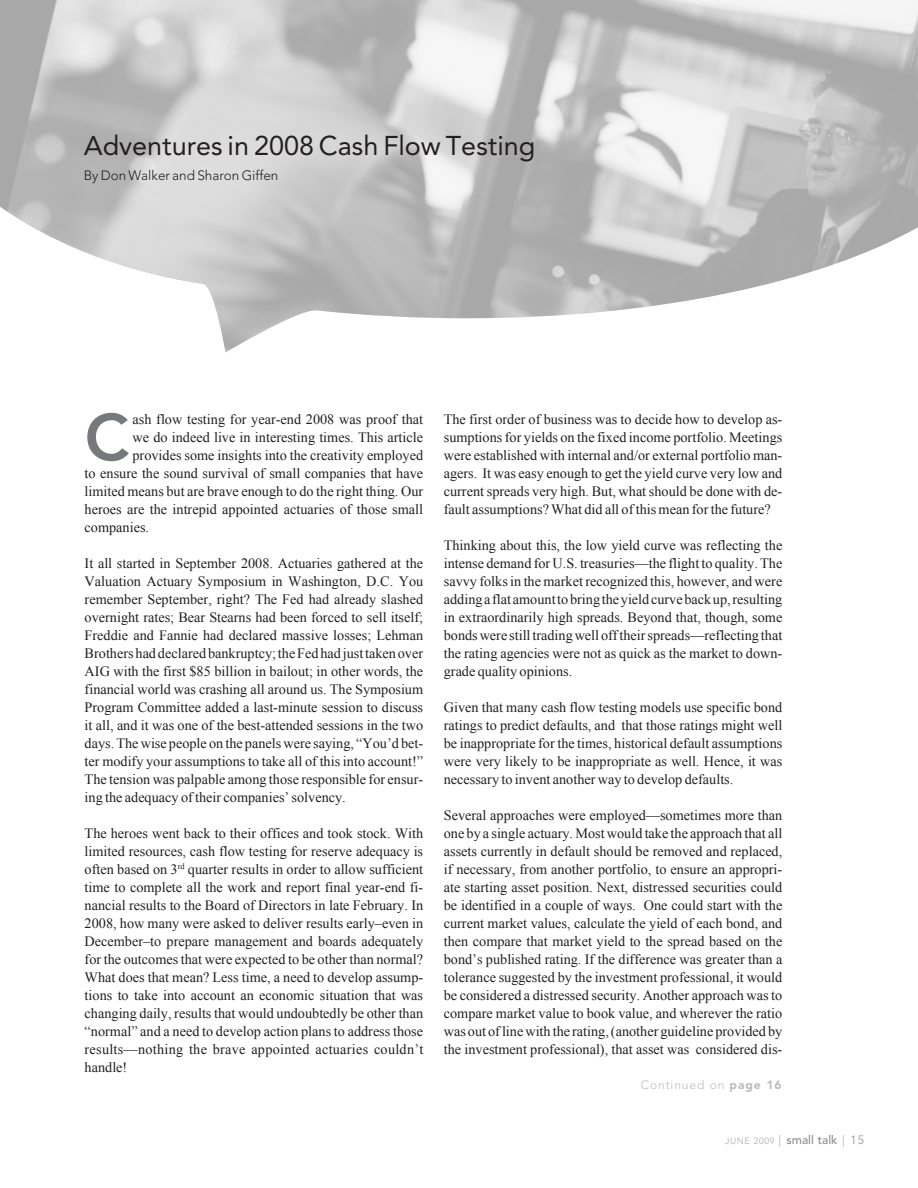
<style>
.page{position:relative;width:918px;height:1188px;background:#fff}
.page>*{position:absolute;margin:0;border:0;box-sizing:border-box;transform-origin:0 0}
.body{font:800 65.1px "Avenir";color:#76787b}
.featured_head{font:27px "Avenir";color:#231f20}
.body-2{font:14.25px/18px "Times New Roman";color:#231f20;text-align:justify}
.featured_head-2{font:300 13.5px "Avenir";color:#231f20}
.t1{font:500 12px "Avenir";color:#8a8c8f}
.t2{font:300 12px "Avenir";letter-spacing:.075em;color:#bcbdc0}
.s1{font-weight:900}
.s2{font-weight:300;font-size:9px;color:#a8a9ad}
.s3{font-weight:300;color:#a8a9ad}
.s4{font-weight:300}
</style>
<div class="page">
<img style="left:0;top:0;width:918px;height:352px">
<p class="featured_head" style="left:84px;top:130px;width:453px">Adventures in 2008 Cash Flow Testing</p>
<p class="featured_head-2" style="left:84px;top:168px;width:196px">By Don Walker and Sharon Giffen</p>
<p class="body" style="left:85px;top:399px;width:46px">C</p>
<p class="body-2" style="left:132px;top:410px;width:292px">ash flow testing for year-end 2008 was proof that</p>
<p class="body-2" style="left:132px;top:428px;width:292px">we do indeed live in interesting times. This article</p>
<p class="body-2" style="left:132px;top:446px;width:292px">provides some insights into the creativity employed</p>
<p class="body-2" style="left:85px;top:464px;width:340px">to ensure the sound survival of small companies that have</p>
<p class="body-2" style="left:85px;top:482px;width:340px">limited means but are brave enough to do the right thing. Our</p>
<p class="body-2" style="left:85px;top:500px;width:340px">heroes are the intrepid appointed actuaries of those small</p>
<p class="body-2" style="left:85px;top:518px;width:66px">companies.</p>
<p class="body-2" style="left:85px;top:554px;width:340px">It all started in September 2008. Actuaries gathered at the Valuation Actuary Symposium in Washington, D.C. You remember September, right? The Fed had already slashed overnight rates; Bear Stearns had been forced to sell itself; Freddie and Fannie had declared massive losses; Lehman Brothers had declared bankruptcy; the Fed had just taken over AIG with the first $85 billion in bailout; in other words, the financial world was crashing all around us. The Symposium Program Committee added a last-minute session to discuss it all, and it was one of the best-attended sessions in the two days. The wise people on the panels were saying, “You’d bet&shy;ter modify your assumptions to take all of this into account!” The tension was palpable among those responsible for ensur&shy;ing the adequacy of their companies’ solvency.</p>
<p class="body-2" style="left:85px;top:824px;width:340px">The heroes went back to their offices and took stock. With limited resources, cash flow testing for reserve adequacy is often based on 3<sup>rd</sup> quarter results in order to allow sufficient time to complete all the work and report final year-end fi&shy;nancial results to the Board of Directors in late February. In 2008, how many were asked to deliver results early–even in December–to prepare management and boards adequately for the outcomes that were expected to be other than normal?<br>What does that mean? Less time, a need to develop assump&shy;tions to take into account an economic situation that was changing daily, results that would undoubtedly be other than “normal” and a need to develop action plans to address those results—nothing the brave appointed actuaries couldn’t handle!</p>
<p class="body-2" style="left:444px;top:410px;width:340px">The first order of business was to decide how to develop as&shy;sumptions for yields on the fixed income portfolio. Meetings were established with internal and/or external portfolio man&shy;agers. It was easy enough to get the yield curve very low and current spreads very high. But, what should be done with de&shy;fault assumptions? What did all of this mean for the future?</p>
<p class="body-2" style="left:444px;top:536px;width:340px">Thinking about this, the low yield curve was reflecting the intense demand for U.S. treasuries—the flight to quality. The savvy folks in the market recognized this, however, and were adding a flat amount to bring the yield curve back up, resulting in extraordinarily high spreads. Beyond that, though, some bonds were still trading well off their spreads—reflecting that the rating agencies were not as quick as the market to down&shy;grade quality opinions.</p>
<p class="body-2" style="left:444px;top:698px;width:340px">Given that many cash flow testing models use specific bond ratings to predict defaults, and that those ratings might well be inappropriate for the times, historical default assumptions were very likely to be inappropriate as well. Hence, it was necessary to invent another way to develop defaults.</p>
<p class="body-2" style="left:444px;top:806px;width:340px">Several approaches were employed—sometimes more than one by a single actuary. Most would take the approach that all assets currently in default should be removed and replaced, if necessary, from another portfolio, to ensure an appropri&shy;ate starting asset position. Next, distressed securities could be identified in a couple of ways. One could start with the current market values, calculate the yield of each bond, and then compare that market yield to the spread based on the bond’s published rating. If the difference was greater than a tolerance suggested by the investment professional, it would be considered a distressed security. Another approach was to compare market value to book value, and wherever the ratio was out of line with the rating, (another guideline provided by the investment professional), that asset was considered dis-</p>
<p class="t2" style="left:641px;top:1078px;width:142px">Continued on <span class="s1">page 16</span></p>
<p class="t1" style="left:725px;top:1132px;width:140px"><span class="s2">JUNE 2009</span> <span class="s3">|</span> small talk <span class="s3">|</span> <span class="s4">15</span></p>
</div>
